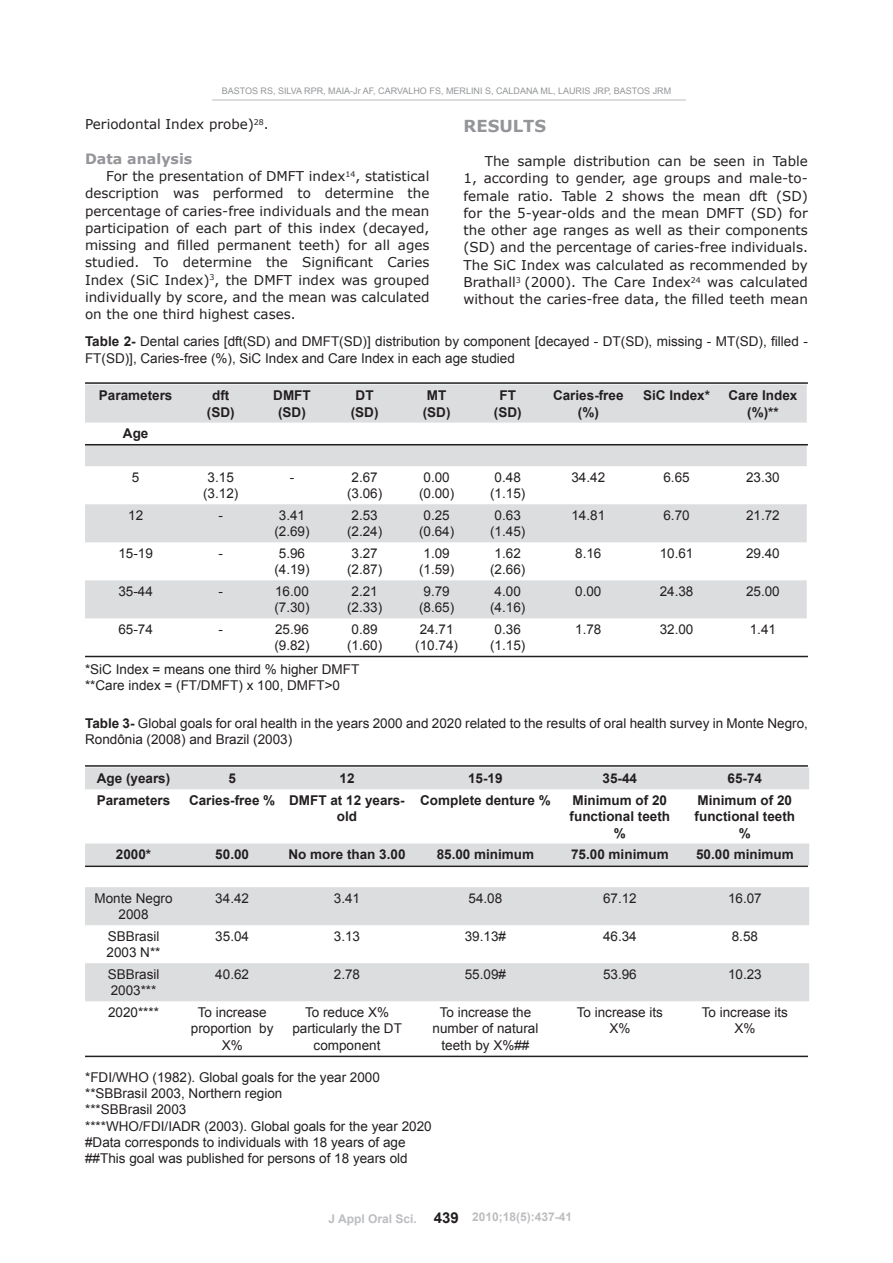
<style>
.page{position:relative;width:893px;height:1263px;background:#fff}
.page>*{position:absolute;margin:0;border:0;box-sizing:border-box;transform-origin:0 0}
.t1{font:700 16.5px "Verdana";color:#939598}
.t2{font:700 14.25px "Verdana";color:#939598}
.t3{font:13.5px/16.2px "Arial";color:#231f20;text-align:center}
.t4{font:13.5px/17.2px "Verdana";color:#231f20;text-align:justify}
.t5{font:700 13.5px/16.2px "Arial";color:#231f20;text-align:center}
.t6{font:700 12px "Arial";color:#bcbdc0}
.t7{font:9px "Arial";color:#939598}
.s1{font-weight:700}
.s2{font-size:15px;color:#231f20}
</style>
<div class="page">
<hr style="left:213px;top:99px;width:473px;height:2px;background:#dcdddf">
<svg style="left:85px;top:385px;width:722px;height:233px;fill:#dcdddf"></svg>
<hr style="left:85px;top:382px;width:723px;height:2px;background:#231f20">
<hr style="left:85px;top:444px;width:723px;height:1px;background:#231f20">
<hr style="left:85px;top:656px;width:723px;height:1px;background:#231f20">
<svg style="left:85px;top:767px;width:724px;height:234px;fill:#e1e2e4"></svg>
<hr style="left:85px;top:765px;width:723px;height:2px;background:#231f20">
<hr style="left:85px;top:865px;width:723px;height:2px;background:#231f20">
<hr style="left:85px;top:1056px;width:723px;height:1px;background:#231f20">
<p class="t7" style="left:222px;top:85px;width:451px">BASTOS RS, SILVA RPR, MAIA-Jr AF, CARVALHO FS, MERLINI S, CALDANA ML, LAURIS JRP, BASTOS JRM</p>
<p class="t4" style="left:85px;top:115px;width:185px">Periodontal Index probe)<sup>28</sup>.</p>
<p class="t2" style="left:85px;top:150px;width:109px">Data analysis</p>
<p class="t4" style="left:85px;top:167px;width:346px;text-indent:21px">For the presentation of DMFT index<sup>14</sup>, statistical description was performed to determine the percentage of caries-free individuals and the mean participation of each part of this index (decayed, missing and filled permanent teeth) for all ages studied. To determine the Significant Caries Index (SiC Index)<sup>3</sup>, the DMFT index was grouped individually by score, and the mean was calculated on the one third highest cases.</p>
<p class="t1" style="left:463px;top:115px;width:84px">RESULTS</p>
<p class="t4" style="left:463px;top:152px;width:346px;text-indent:21px">The sample distribution can be seen in Table 1, according to gender, age groups and male-to&shy;female ratio. Table 2 shows the mean dft (SD) for the 5-year-olds and the mean DMFT (SD) for the other age ranges as well as their components (SD) and the percentage of caries-free individuals.<br>The SiC Index was calculated as recommended by Brathall<sup>3</sup> (2000). The Care Index<sup>24</sup> was calculated without the caries-free data, the filled teeth mean</p>
<p class="t3" style="left:85px;top:334px;width:724px;text-align:left"><span class="s1">Table 2-</span> Dental caries [dft(SD) and DMFT(SD)] distribution by component [decayed - DT(SD), missing - MT(SD), filled -<br>FT(SD)], Caries-free (%), SiC Index and Care Index in each age studied</p>
<p class="t5" style="left:99px;top:388px;width:75px">Parameters</p>
<p class="t5" style="left:207px;top:388px;width:29px">dft (SD)</p>
<p class="t5" style="left:273px;top:388px;width:39px">DMFT (SD)</p>
<p class="t5" style="left:351px;top:388px;width:29px">DT (SD)</p>
<p class="t5" style="left:423px;top:388px;width:29px">MT (SD)</p>
<p class="t5" style="left:494px;top:388px;width:29px">FT (SD)</p>
<p class="t5" style="left:553px;top:388px;width:72px">Caries-free (%)</p>
<p class="t5" style="left:643px;top:388px;width:68px">SiC Index*</p>
<p class="t5" style="left:728px;top:388px;width:71px">Care Index (%)**</p>
<p class="t5" style="left:123px;top:426px;width:27px">Age</p>
<p class="t3" style="left:132px;top:469px;width:9px">5</p>
<p class="t3" style="left:203px;top:469px;width:37px">3.15 (3.12)</p>
<p class="t3" style="left:290px;top:469px;width:6px">-</p>
<p class="t3" style="left:347px;top:469px;width:37px">2.67 (3.06)</p>
<p class="t3" style="left:419px;top:469px;width:37px">0.00 (0.00)</p>
<p class="t3" style="left:490px;top:469px;width:37px">0.48 (1.15)</p>
<p class="t3" style="left:571px;top:469px;width:35px">34.42</p>
<p class="t3" style="left:663px;top:469px;width:28px">6.65</p>
<p class="t3" style="left:746px;top:469px;width:35px">23.30</p>
<p class="t3" style="left:128px;top:507px;width:17px">12</p>
<p class="t3" style="left:219px;top:507px;width:6px">-</p>
<p class="t3" style="left:274px;top:507px;width:37px">3.41 (2.69)</p>
<p class="t3" style="left:347px;top:507px;width:37px">2.53 (2.24)</p>
<p class="t3" style="left:419px;top:507px;width:37px">0.25 (0.64)</p>
<p class="t3" style="left:490px;top:507px;width:37px">0.63 (1.45)</p>
<p class="t3" style="left:571px;top:507px;width:35px">14.81</p>
<p class="t3" style="left:663px;top:507px;width:28px">6.70</p>
<p class="t3" style="left:746px;top:507px;width:35px">21.72</p>
<p class="t3" style="left:118px;top:545px;width:36px">15-19</p>
<p class="t3" style="left:219px;top:545px;width:6px">-</p>
<p class="t3" style="left:274px;top:545px;width:37px">5.96 (4.19)</p>
<p class="t3" style="left:347px;top:545px;width:37px">3.27 (2.87)</p>
<p class="t3" style="left:419px;top:545px;width:37px">1.09 (1.59)</p>
<p class="t3" style="left:490px;top:545px;width:37px">1.62 (2.66)</p>
<p class="t3" style="left:575px;top:545px;width:28px">8.16</p>
<p class="t3" style="left:660px;top:545px;width:35px">10.61</p>
<p class="t3" style="left:746px;top:545px;width:35px">29.40</p>
<p class="t3" style="left:118px;top:583px;width:36px">35-44</p>
<p class="t3" style="left:219px;top:583px;width:6px">-</p>
<p class="t3" style="left:274px;top:583px;width:37px;text-align:left">16.00 (7.30)</p>
<p class="t3" style="left:347px;top:583px;width:37px">2.21 (2.33)</p>
<p class="t3" style="left:419px;top:583px;width:37px">9.79 (8.65)</p>
<p class="t3" style="left:490px;top:583px;width:37px">4.00 (4.16)</p>
<p class="t3" style="left:575px;top:583px;width:28px">0.00</p>
<p class="t3" style="left:660px;top:583px;width:35px">24.38</p>
<p class="t3" style="left:746px;top:583px;width:35px">25.00</p>
<p class="t3" style="left:118px;top:621px;width:36px">65-74</p>
<p class="t3" style="left:219px;top:621px;width:6px">-</p>
<p class="t3" style="left:274px;top:621px;width:37px;text-align:left">25.96 (9.82)</p>
<p class="t3" style="left:347px;top:621px;width:37px">0.89 (1.60)</p>
<p class="t3" style="left:415px;top:621px;width:44px">24.71 (10.74)</p>
<p class="t3" style="left:490px;top:621px;width:37px">0.36 (1.15)</p>
<p class="t3" style="left:575px;top:621px;width:28px">1.78</p>
<p class="t3" style="left:660px;top:621px;width:35px">32.00</p>
<p class="t3" style="left:750px;top:621px;width:28px">1.41</p>
<p class="t3" style="left:85px;top:661px;width:276px;text-align:left">*SiC Index = means one third % higher DMFT **Care index = (FT/DMFT) x 100, DMFT&gt;0</p>
<p class="t3" style="left:85px;top:715px;width:724px;text-align:left"><span class="s1">Table 3-</span> Global goals for oral health in the years 2000 and 2020 related to the results of oral health survey in Monte Negro,<br>Rondônia (2008) and Brazil (2003)</p>
<p class="t5" style="left:97px;top:771px;width:75px">Age (years)</p>
<p class="t5" style="left:228px;top:771px;width:9px">5</p>
<p class="t5" style="left:339px;top:771px;width:17px">12</p>
<p class="t5" style="left:468px;top:771px;width:36px">15-19</p>
<p class="t5" style="left:603px;top:771px;width:36px">35-44</p>
<p class="t5" style="left:728px;top:771px;width:36px">65-74</p>
<p class="t5" style="left:97px;top:793px;width:75px">Parameters</p>
<p class="t5" style="left:337px;top:793px;width:69px;text-align:left;text-indent:-148px">Caries-free % DMFT at 12 years&shy;old</p>
<p class="t5" style="left:420px;top:793px;width:132px">Complete denture %</p>
<p class="t5" style="left:570px;top:793px;width:102px">Minimum of 20 functional teeth %</p>
<p class="t5" style="left:695px;top:793px;width:102px">Minimum of 20 functional teeth %</p>
<p class="t5" style="left:116px;top:847px;width:37px">2000*</p>
<p class="t5" style="left:215px;top:847px;width:35px">50.00</p>
<p class="t5" style="left:288px;top:847px;width:119px">No more than 3.00</p>
<p class="t5" style="left:437px;top:847px;width:99px">85.00 minimum</p>
<p class="t5" style="left:571px;top:847px;width:99px">75.00 minimum</p>
<p class="t5" style="left:696px;top:847px;width:99px">50.00 minimum</p>
<p class="t3" style="left:95px;top:890px;width:80px">Monte Negro<br>2008</p>
<p class="t3" style="left:215px;top:890px;width:35px">34.42</p>
<p class="t3" style="left:334px;top:890px;width:28px">3.41</p>
<p class="t3" style="left:469px;top:890px;width:35px">54.08</p>
<p class="t3" style="left:603px;top:890px;width:35px">67.12</p>
<p class="t3" style="left:728px;top:890px;width:35px">16.07</p>
<p class="t3" style="left:107px;top:928px;width:56px;text-align:left">SBBrasil<br>2003 N**</p>
<p class="t3" style="left:215px;top:928px;width:35px">35.04</p>
<p class="t3" style="left:334px;top:928px;width:28px">3.13</p>
<p class="t3" style="left:465px;top:928px;width:43px">39.13#</p>
<p class="t3" style="left:603px;top:928px;width:35px">46.34</p>
<p class="t3" style="left:732px;top:928px;width:28px">8.58</p>
<p class="t3" style="left:108px;top:966px;width:53px;text-align:left">SBBrasil<br>2003***</p>
<p class="t3" style="left:215px;top:966px;width:35px">40.62</p>
<p class="t3" style="left:334px;top:966px;width:28px">2.78</p>
<p class="t3" style="left:465px;top:966px;width:43px">55.09#</p>
<p class="t3" style="left:603px;top:966px;width:35px">53.96</p>
<p class="t3" style="left:728px;top:966px;width:35px">10.23</p>
<p class="t3" style="left:108px;top:1004px;width:53px">2020****</p>
<p class="t3" style="left:191px;top:1004px;width:84px">To increase proportion by<br>X%</p>
<p class="t3" style="left:292px;top:1004px;width:111px">To reduce X% particularly the DT component</p>
<p class="t3" style="left:433px;top:1004px;width:107px">To increase the number of natural teeth by X%##</p>
<p class="t3" style="left:577px;top:1004px;width:88px">To increase its<br>X%</p>
<p class="t3" style="left:702px;top:1004px;width:88px">To increase its<br>X%</p>
<p class="t3" style="left:85px;top:1069px;width:348px;text-align:left">*FDI/WHO (1982). Global goals for the year 2000 **SBBrasil 2003, Northern region<br>***SBBrasil 2003<br>****WHO/FDI/IADR (2003). Global goals for the year 2020 #Data corresponds to individuals with 18 years of age ##This goal was published for persons of 18 years old</p>
<p class="t6" style="left:328px;top:1211px;width:132px">J Appl Oral Sci. <span class="s2">439</span></p>
<p class="t6" style="left:472px;top:1208px;width:102px">2010;18(5):437-41</p>
</div>
